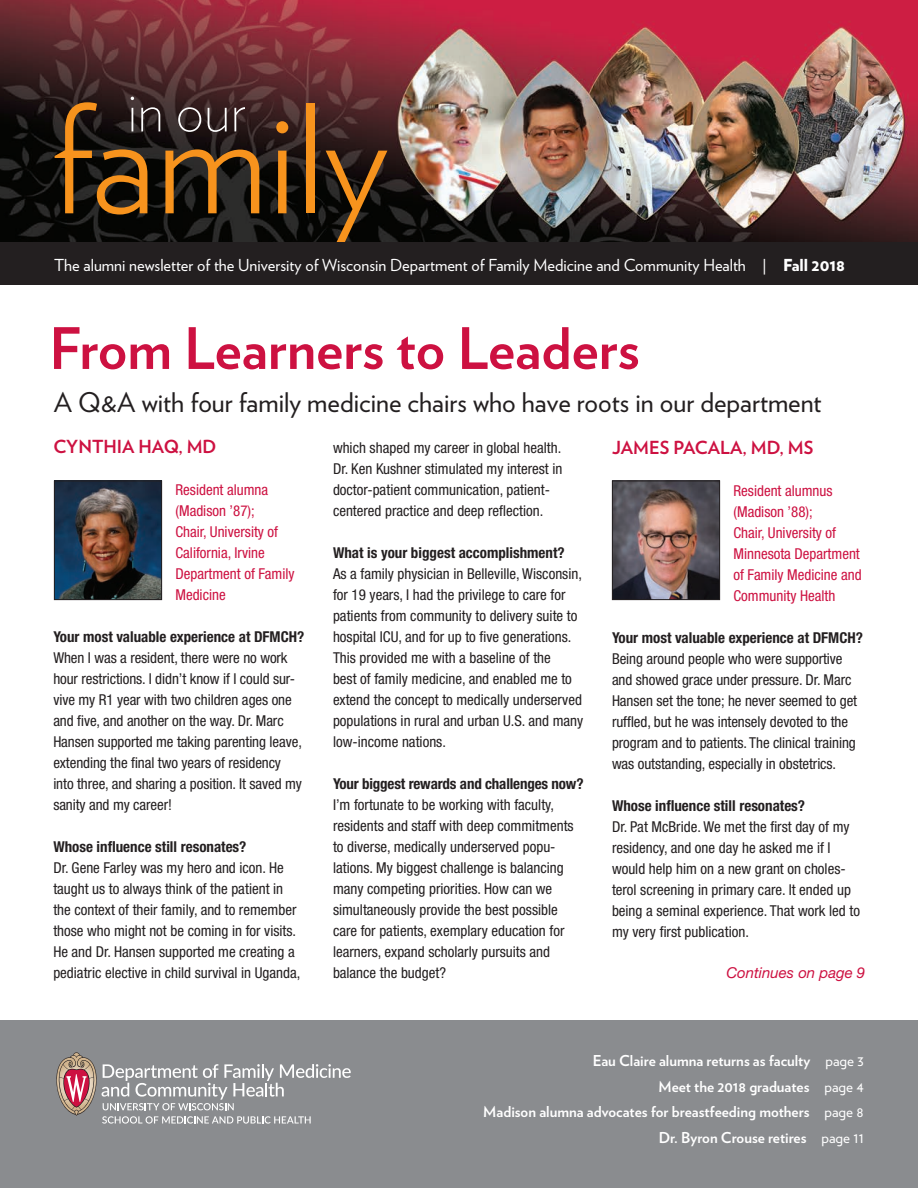
<style>
.page{position:relative;width:918px;height:1188px;background:#fff}
.page>*{position:absolute;margin:0;border:0;box-sizing:border-box;transform-origin:0 0}
.t1{font:300 150px "Verlag";color:#f7931d}
.feature_head{font:700 57px "Verlag";color:#cd1141}
.t2{font:200 57px "Verlag";color:#fff}
.feature_subhead{font:27px "Verlag";color:#231f20}
.t3{font:700 18px "Verlag";color:#cd1141}
.issue{font:16.5px "Verlag";color:#fff}
.alumni_blurbs{font:condensed 15px/21px "Helvetica Neue LT Std";color:#231f20}
.alumni_blurbs-2{font:700 condensed 15px "Helvetica Neue LT Std";color:#231f20}
.alumni_blurbs-3{font:condensed 15px/21px "Helvetica Neue LT Std";color:#cd1141}
.TOC_items{font:700 15px "Verlag";color:#fff}
.t4{font:italic 15px "Helvetica Neue LT Std";color:#cd1141}
.s1{font-weight:900}
.s2{font-weight:400}
</style>
<div class="page">
<div style="left:0;top:1020px;width:918px;height:168px;background:#8a8c8f"></div>
<img style="left:0;top:0;width:918px;height:243px">
<svg style="left:56px;top:1052px;width:295px;height:72px"></svg>
<div style="left:0;top:243px;width:918px;height:42px;background:#231f20"></div>
<img style="left:56px;top:483px;width:104px;height:115px">
<div style="left:54px;top:481px;width:108px;height:119px;border:1px solid #231f20"></div>
<img style="left:614px;top:483px;width:104px;height:115px">
<div style="left:612px;top:481px;width:108px;height:119px;border:1px solid #231f20"></div>
<p class="t2" style="left:127px;top:70px;width:120px">in our</p>
<p class="t1" style="left:51px;top:49px;width:339px">family</p>
<p class="issue" style="left:54px;top:253px;width:793px">The alumni newsletter of the University of Wisconsin Department of Family Medicine and Community Health | <span class="s1">Fall 2018</span></p>
<p class="feature_head" style="left:49px;top:304px;width:592px">From Learners to Leaders</p>
<p class="feature_subhead" style="left:54px;top:382px;width:769px">A Q&amp;A with four family medicine chairs who have roots in our department</p>
<p class="t3" style="left:53px;top:432px;width:165px">CYNTHIA HAQ, MD</p>
<p class="alumni_blurbs-3" style="left:176px;top:479px;width:121px">Resident alumna (Madison ’87);<br>Chair, University of<br>California, Irvine<br>Department of Family<br>Medicine</p>
<p class="alumni_blurbs-2" style="left:53px;top:627px;width:252px">Your most valuable experience at DFMCH?</p>
<p class="alumni_blurbs" style="left:53px;top:647px;width:250px">When I was a resident, there were no work hour restrictions. I didn’t know if I could sur&shy;vive my R1 year with two children ages one and five, and another on the way. Dr. Marc Hansen supported me taking parenting leave, extending the final two years of residency into three, and sharing a position. It saved my sanity and my career!</p>
<p class="alumni_blurbs-2" style="left:53px;top:837px;width:195px">Whose influence still resonates?</p>
<p class="alumni_blurbs" style="left:53px;top:857px;width:248px">Dr. Gene Farley was my hero and icon. He taught us to always think of the patient in the context of their family, and to remember those who might not be coming in for visits.<br>He and Dr. Hansen supported me creating a pediatric elective in child survival in Uganda,</p>
<p class="t3" style="left:612px;top:433px;width:203px">JAMES PACALA, MD, MS</p>
<p class="alumni_blurbs-3" style="left:734px;top:480px;width:130px">Resident alumnus (Madison ’88);<br>Chair, University of<br>Minnesota Department of Family Medicine and<br>Community Health</p>
<p class="alumni_blurbs-2" style="left:612px;top:628px;width:252px">Your most valuable experience at DFMCH?</p>
<p class="alumni_blurbs" style="left:612px;top:648px;width:247px">Being around people who were supportive and showed grace under pressure. Dr. Marc Hansen set the tone; he never seemed to get ruffled, but he was intensely devoted to the program and to patients. The clinical training was outstanding, especially in obstetrics.</p>
<p class="alumni_blurbs-2" style="left:612px;top:796px;width:195px">Whose influence still resonates?</p>
<p class="alumni_blurbs" style="left:612px;top:816px;width:250px">Dr. Pat McBride. We met the first day of my residency, and one day he asked me if I would help him on a new grant on choles&shy;terol screening in primary care. It ended up being a seminal experience. That work led to my very first publication.</p>
<p class="alumni_blurbs" style="left:333px;top:437px;width:231px">which shaped my career in global health.<br>Dr. Ken Kushner stimulated my interest in doctor-patient communication, patient&shy;centered practice and deep reflection.</p>
<p class="alumni_blurbs-2" style="left:333px;top:543px;width:233px">What is your biggest accomplishment?</p>
<p class="alumni_blurbs" style="left:333px;top:563px;width:252px">As a family physician in Belleville, Wisconsin, for 19 years, I had the privilege to care for patients from community to delivery suite to hospital ICU, and for up to five generations.<br>This provided me with a baseline of the<br>best of family medicine, and enabled me to extend the concept to medically underserved populations in rural and urban U.S. and many low-income nations.</p>
<p class="alumni_blurbs-2" style="left:333px;top:774px;width:252px">Your biggest rewards and challenges now?</p>
<p class="alumni_blurbs" style="left:333px;top:794px;width:242px">I’m fortunate to be working with faculty, residents and staff with deep commitments to diverse, medically underserved popu&shy;lations. My biggest challenge is balancing many competing priorities. How can we simultaneously provide the best possible care for patients, exemplary education for learners, expand scholarly pursuits and balance the budget?</p>
<p class="t4" style="left:726px;top:964px;width:140px">Continues on page 9</p>
<p class="TOC_items" style="left:593px;top:1049px;width:272px">Eau Claire alumna returns as faculty <span class="s2">page 3</span></p>
<p class="TOC_items" style="left:659px;top:1075px;width:207px">Meet the 2018 graduates <span class="s2">page 4</span></p>
<p class="TOC_items" style="left:483px;top:1100px;width:382px">Madison alumna advocates for breastfeeding mothers <span class="s2">page 8</span></p>
<p class="TOC_items" style="left:659px;top:1126px;width:206px">Dr. Byron Crouse retires <span class="s2">page 11</span></p>
</div>
